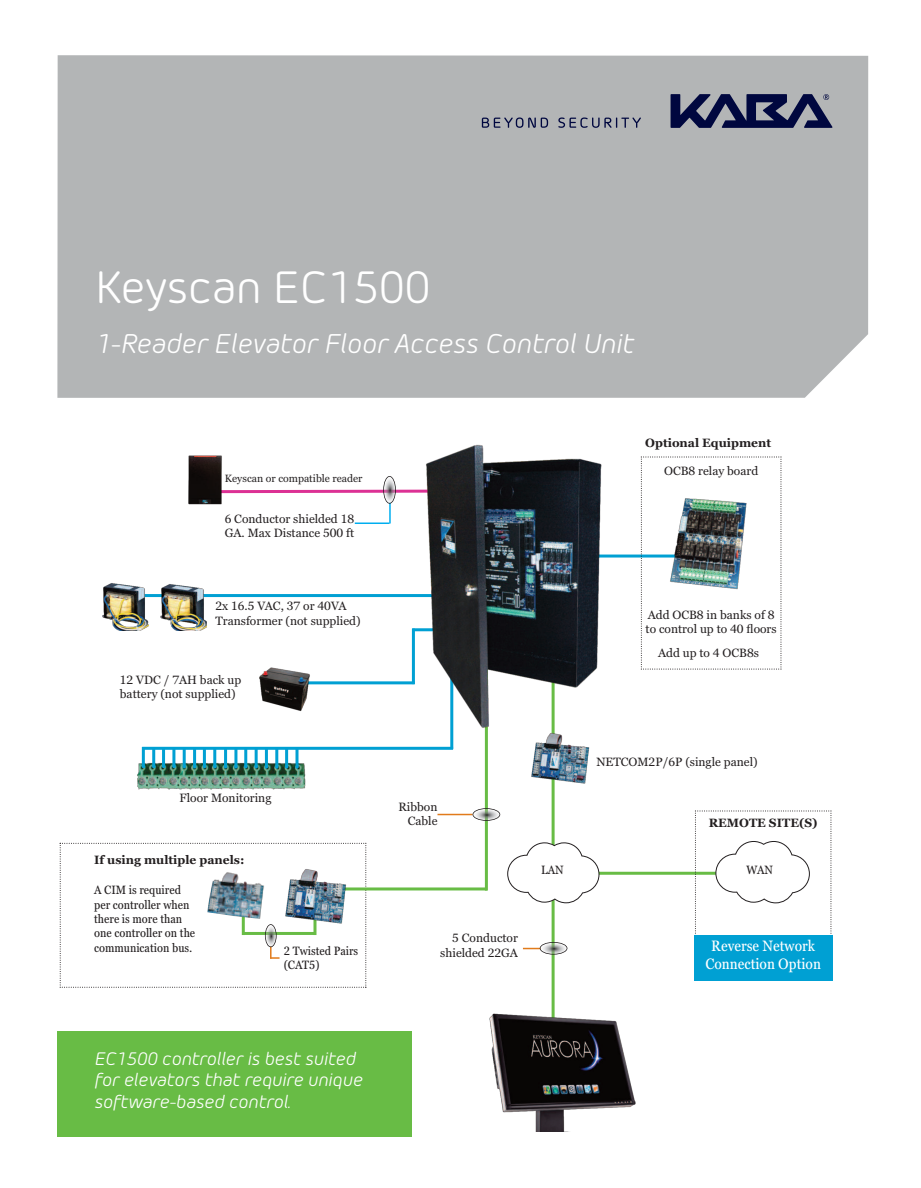
<style>
.page{position:relative;width:921px;height:1188px;background:#fff}
.page>*{position:absolute;margin:0;border:0;box-sizing:border-box;transform-origin:0 0}
.t1{font:45px "Morebi Rounded";color:#fff}
.t2{font:italic 27px "Morebi Rounded";color:#fff}
.t3{font:italic 18px/21.6px "Morebi Rounded";color:#fff}
.t4{font:condensed 15px/18px "Georgia Pro";color:#fff;text-align:center}
.t5{font:12px/14.4px "Georgia Pro";color:#231f20}
.t6{font:condensed 12px/14.4px "Georgia Pro";color:#231f20}
.t7{font:700 12px "Georgia Pro";color:#231f20}
.t8{font:10.5px "Georgia Pro";color:#231f20}
</style>
<div class="page">
<div style="left:57px;top:55px;width:810px;height:343px;background:#b3b5b6"></div>
<svg style="left:670px;top:94px;width:162px;height:34px;background:#474c6e"></svg>
<svg style="left:481px;top:117px;width:159px;height:11px;background:#888b99"></svg>
<div style="left:57px;top:1032px;width:355px;height:105px;background:#68bc45"></div>
<svg style="left:225px;top:489px;width:197px;height:5px"></svg>
<img style="left:188px;top:455px;width:37px;height:50px">
<svg style="left:389px;top:504px;width:1px;height:19px"></svg>
<svg style="left:383px;top:476px;width:12px;height:27px"></svg>
<div style="left:383px;top:476px;width:13px;height:28px;border:2px solid #231f20;border-radius:50%"></div>
<hr style="left:354px;top:522px;width:35px;height:2px;background:#00aeef">
<hr style="left:313px;top:887px;width:173px;height:3px;background:#68bc45">
<hr style="left:484px;top:669px;width:3px;height:222px;background:#68bc45">
<hr style="left:437px;top:814px;width:35px;height:1px;background:#e17b1b">
<svg style="left:60px;top:843px;width:306px;height:145px"></svg>
<svg style="left:473px;top:809px;width:26px;height:11px"></svg>
<div style="left:472px;top:808px;width:28px;height:13px;border:2px solid #231f20;border-radius:50%"></div>
<hr style="left:551px;top:638px;width:3px;height:459px;background:#68bc45">
<hr style="left:554px;top:872px;width:173px;height:3px;background:#68bc45">
<img style="left:531px;top:733px;width:59px;height:51px">
<svg style="left:523px;top:948px;width:16px;height:1px"></svg>
<svg style="left:540px;top:942px;width:27px;height:12px"></svg>
<div style="left:539px;top:942px;width:28px;height:13px;border:2px solid #231f20;border-radius:50%"></div>
<svg style="left:265px;top:925px;width:11px;height:22px"></svg>
<div style="left:265px;top:924px;width:11px;height:23px;border:2px solid #231f20;border-radius:50%"></div>
<img style="left:489px;top:1010px;width:147px;height:122px">
<hr style="left:142px;top:747px;width:311px;height:3px;background:#00a0d3">
<hr style="left:450px;top:638px;width:3px;height:111px;background:#00a0d3">
<hr style="left:412px;top:629px;width:3px;height:55px;background:#00a0d3">
<hr style="left:110px;top:594px;width:331px;height:3px;background:#00a0d3">
<hr style="left:295px;top:681px;width:119px;height:3px;background:#00a0d3">
<hr style="left:412px;top:628px;width:44px;height:3px;background:#00a0d3">
<img style="left:102px;top:583px;width:46px;height:48px">
<img style="left:157px;top:584px;width:50px;height:47px">
<img style="left:137px;top:757px;width:169px;height:33px">
<hr style="left:224px;top:747px;width:3px;height:20px;background:#00a0d3">
<hr style="left:234px;top:747px;width:3px;height:20px;background:#00a0d3">
<hr style="left:244px;top:747px;width:3px;height:20px;background:#00a0d3">
<hr style="left:254px;top:747px;width:3px;height:20px;background:#00a0d3">
<hr style="left:265px;top:747px;width:3px;height:20px;background:#00a0d3">
<hr style="left:275px;top:747px;width:3px;height:20px;background:#00a0d3">
<hr style="left:285px;top:747px;width:3px;height:20px;background:#00a0d3">
<hr style="left:295px;top:747px;width:3px;height:20px;background:#00a0d3">
<img style="left:259px;top:667px;width:52px;height:44px">
<hr style="left:142px;top:747px;width:3px;height:20px;background:#00a0d3">
<hr style="left:152px;top:747px;width:3px;height:20px;background:#00a0d3">
<hr style="left:162px;top:747px;width:3px;height:20px;background:#00a0d3">
<hr style="left:172px;top:747px;width:3px;height:20px;background:#00a0d3">
<hr style="left:183px;top:747px;width:3px;height:20px;background:#00a0d3">
<hr style="left:193px;top:747px;width:3px;height:20px;background:#00a0d3">
<hr style="left:203px;top:747px;width:3px;height:20px;background:#00a0d3">
<hr style="left:213px;top:747px;width:3px;height:20px;background:#00a0d3">
<hr style="left:582px;top:555px;width:118px;height:3px;background:#00a0d3">
<svg style="left:640px;top:456px;width:141px;height:214px"></svg>
<img style="left:667px;top:495px;width:82px;height:96px">
<img style="left:422px;top:444px;width:181px;height:285px">
<svg style="left:694px;top:810px;width:137px;height:126px"></svg>
<svg style="left:507px;top:842px;width:92px;height:61px"></svg>
<div style="left:694px;top:936px;width:138px;height:45px;background:#00a0d3"></div>
<img style="left:285px;top:869px;width:64px;height:54px">
<h1 class="t1" style="left:95px;top:257px;width:336px">Keyscan EC1500</h1>
<h2 class="t2" style="left:95px;top:324px;width:539px">1-Reader Elevator Floor Access Control Unit</h2>
<p class="t8" style="left:225px;top:472px;width:139px">Keyscan or compatible reader</p>
<p class="t5" style="left:224px;top:511px;width:131px">6 Conductor shielded 18<br>GA. Max Distance 500 ft</p>
<p class="t5" style="left:215px;top:599px;width:147px">2x 16.5 VAC, 37 or 40VA<br>Transformer (not supplied)</p>
<p class="t5" style="left:120px;top:672px;width:123px">12 VDC / 7AH back up battery (not supplied)</p>
<p class="t7" style="left:645px;top:436px;width:127px">Optional Equipment</p>
<p class="t5" style="left:664px;top:464px;width:96px">OCB8 relay board</p>
<p class="t5" style="left:645px;top:607px;width:133px">Add OCB8 in banks of 8 to control up to 40 floors</p>
<p class="t5" style="left:658px;top:645px;width:102px">Add up to 4 OCB8s</p>
<p class="t5" style="left:179px;top:791px;width:93px">Floor Monitoring</p>
<p class="t7" style="left:94px;top:853px;width:152px">If using multiple panels:</p>
<p class="t6" style="left:94px;top:883px;width:103px">A CIM is required per controller when there is more than one controller on the communication bus.</p>
<p class="t6" style="left:284px;top:943px;width:76px">2 Twisted Pairs (CAT5)</p>
<h3 class="t3" style="left:94px;top:1046px;width:269px">EC1500 controller is best suited for elevators that require unique software-based control.</h3>
<p class="t5" style="left:398px;top:799px;width:40px;text-align:right">Ribbon<br>Cable</p>
<p class="t5" style="left:596px;top:754px;width:163px">NETCOM2P/6P (single panel)</p>
<p class="t7" style="left:708px;top:815px;width:110px">REMOTE SITE(S)</p>
<p class="t6" style="left:541px;top:863px;width:24px">LAN</p>
<p class="t6" style="left:746px;top:862px;width:28px">WAN</p>
<p class="t5" style="left:440px;top:931px;width:79px;text-align:right">5 Conductor shielded 22GA</p>
<p class="t4" style="left:705px;top:937px;width:117px">Reverse Network<br>Connection Option</p>
</div>
